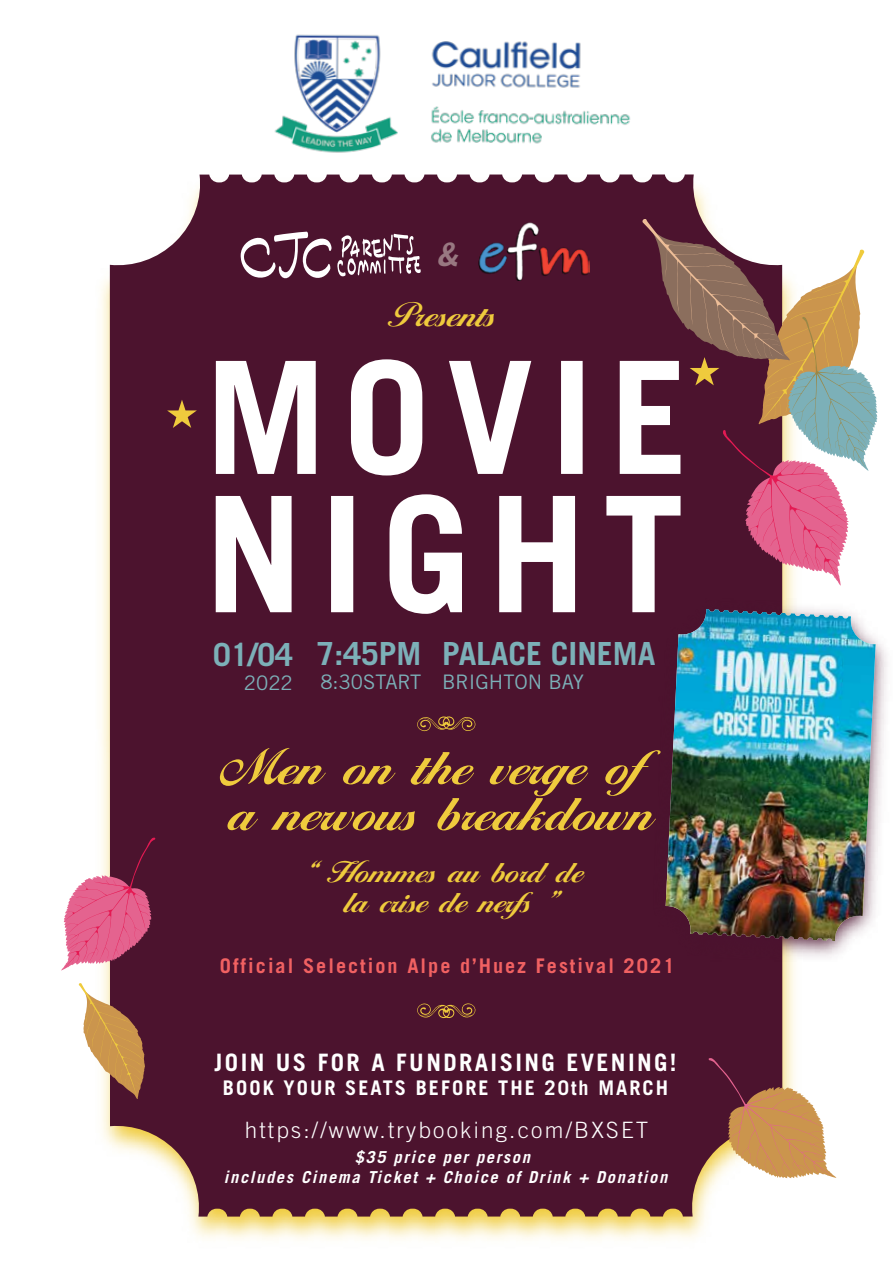
<style>
.page{position:relative;width:893px;height:1263px;background:#fff}
.page>*{position:absolute;margin:0;border:0;box-sizing:border-box;transform-origin:0 0}
.t1{font:700 161.1px "Trade Gothic";letter-spacing:.105em;color:#fff}
.t2{font:700 156.6px "Trade Gothic";letter-spacing:.105em;color:#fff}
.t3{font:700 70.2px "Ballantines";color:#efcb3d}
.t4{font:700 46.2px "Ballantines";color:#efcb3d}
.t5{font:700 42px/30px "Ballantines";color:#efcb3d;text-align:center}
.t6{font:italic 700 32.4px "Trade Gothic";color:#987881}
.t7{font:700 31.8px "Trade Gothic";color:#7cb0b8}
.t8{font:700 24px "Trade Gothic";letter-spacing:.1em;color:#fff}
.t9{font:300 22.5px "Trade Gothic";letter-spacing:.1em;color:#fff}
.t10{font:700 20.25px "Trade Gothic";letter-spacing:.1em;color:#f16162}
.t11{font:700 20.25px "Trade Gothic";letter-spacing:.1em;color:#fff}
.t12{font:19.95px "Trade Gothic";color:#7cb0b8}
.t13{font:italic 700 16.5px/19.8px "Trade Gothic";letter-spacing:.1em;color:#fff;text-align:center}
</style>
<div class="page">
<img style="left:61px;top:265px;width:734px;height:975px">
<div style="left:110px;top:174px;width:672px;height:1042px;background:#4c132e"></div>
<img style="left:618px;top:564px;width:269px;height:434px">
<img style="left:666px;top:609px;width:210px;height:332px">
<svg style="left:61px;top:837px;width:94px;height:133px"></svg>
<svg style="left:709px;top:1058px;width:127px;height:120px"></svg>
<svg style="left:78px;top:983px;width:67px;height:116px"></svg>
<svg style="left:417px;top:715px;width:59px;height:16px"></svg>
<svg style="left:417px;top:1003px;width:59px;height:16px"></svg>
<svg style="left:167px;top:400px;width:30px;height:28px"></svg>
<svg style="left:642px;top:219px;width:235px;height:367px"></svg>
<img style="left:266px;top:34px;width:373px;height:142px">
<img style="left:478px;top:221px;width:112px;height:60px">
<svg style="left:240px;top:231px;width:181px;height:52px"></svg>
<h3 class="t6" style="left:436px;top:235px;width:23px">&amp;</h3>
<h3 class="t4" style="left:392px;top:287px;width:108px">Presents</h3>
<h2 class="t2" style="left:205px;top:322px;width:485px">MOVIE</h2>
<h1 class="t1" style="left:204px;top:456px;width:481px">NIGHT</h1>
<h3 class="t7" style="left:213px;top:635px;width:81px">01/04</h3>
<p class="t12" style="left:244px;top:670px;width:50px">2022</p>
<h3 class="t7" style="left:317px;top:634px;width:106px">7:45PM</h3>
<p class="t12" style="left:320px;top:670px;width:103px">8:30START</p>
<h3 class="t7" style="left:442px;top:634px;width:215px">PALACE CINEMA</h3>
<p class="t12" style="left:442px;top:670px;width:143px">BRIGHTON BAY</p>
<h3 class="t3" style="left:226px;top:725px;width:464px">Men on the verge of</h3>
<h3 class="t3" style="left:234px;top:771px;width:426px">a nervous breakdown</h3>
<h3 class="t5" style="left:307px;top:854px;width:281px">“ Hommes au bord de la crise de nerfs ”</h3>
<p class="t10" style="left:220px;top:953px;width:456px">Official Selection Alpe d’Huez Festival 2021</p>
<h3 class="t8" style="left:215px;top:1047px;width:464px">JOIN US FOR A FUNDRAISING EVENING!</h3>
<p class="t11" style="left:223px;top:1075px;width:447px">BOOK YOUR SEATS BEFORE THE 20th MARCH</p>
<h3 class="t9" style="left:245px;top:1116px;width:405px">https://www.trybooking.com/BXSET</h3>
<p class="t13" style="left:224px;top:1147px;width:445px">$35 price per person<br>includes Cinema Ticket + Choice of Drink + Donation</p>
</div>
